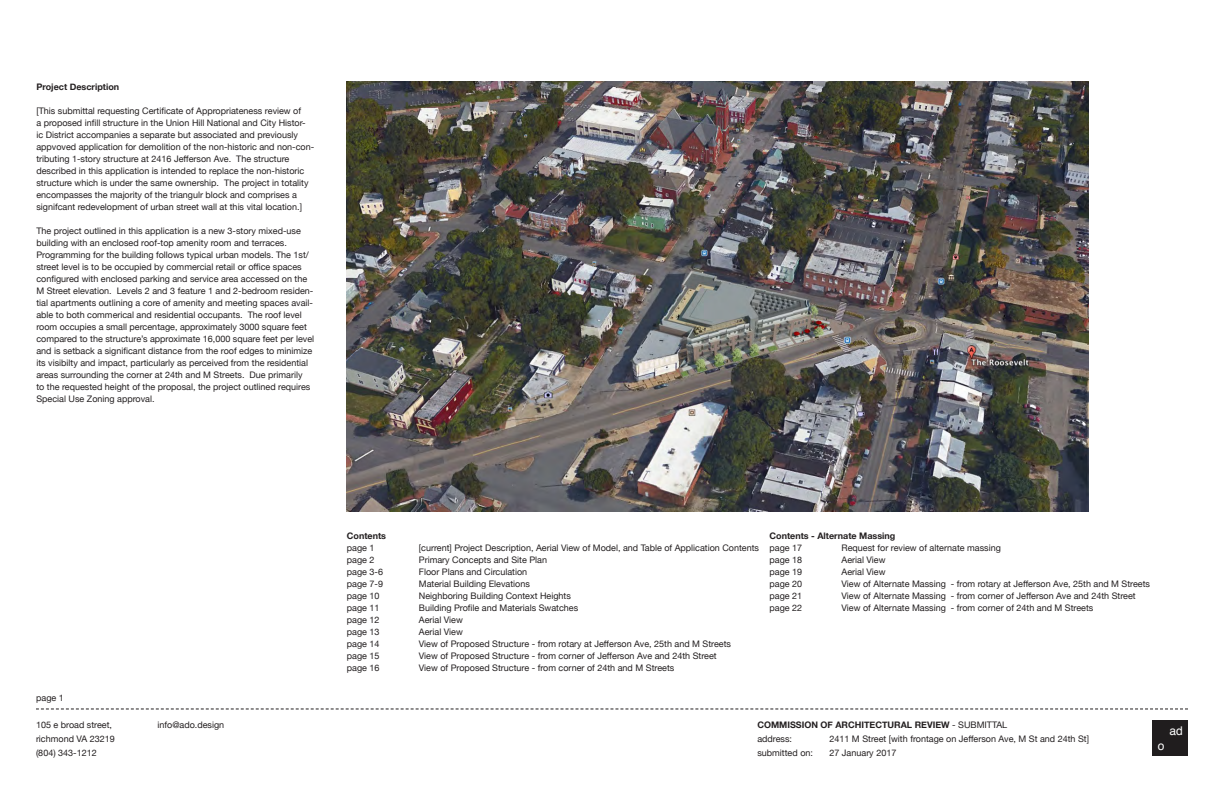
<style>
.page{position:relative;width:1224px;height:792px;background:#fff}
.page>*{position:absolute;margin:0;border:0;box-sizing:border-box;transform-origin:0 0}
.t1{font:12px "Helvetica";color:#fff}
.t2{font:9px/12px "Helvetica Neue";color:#231f20}
.t3{font:700 9px/14px "Helvetica Neue";color:#231f20}
.s1{font-weight:400}
</style>
<div class="page">
<div style="left:1152px;top:720px;width:36px;height:36px;background:#201d1e"></div>
<svg style="left:36px;top:708px;width:1152px;height:1px"></svg>
<img style="left:347px;top:81px;width:742px;height:430px">
<p class="t3" style="left:36px;top:80px;width:84px">Project Description</p>
<p class="t2" style="left:36px;top:105px;width:279px">[This submittal requesting Certificate of Appropriateness review of<br>a proposed infill structure in the Union Hill National and City Histor&shy;ic District accompanies a separate but associated and previously appvoved application for demolition of the non-historic and non-con&shy;tributing 1-story structure at 2416 Jefferson Ave. The structure described in this application is intended to replace the non-historic structure which is under the same ownership. The project in totality encompasses the majority of the triangulr block and comprises a signifcant redevelopment of urban street wall at this vital location.]</p>
<p class="t2" style="left:36px;top:225px;width:266px">The project outlined in this application is a new 3-story mixed-use building with an enclosed roof-top amenity room and terraces.</p>
<p class="t2" style="left:36px;top:249px;width:279px">Programming for the building follows typical urban models. The 1st/ street level is to be occupied by commercial retail or office spaces configured with enclosed parking and service area accessed on the M Street elevation. Levels 2 and 3 feature 1 and 2-bedroom residen&shy;tial apartments outlining a core of amenity and meeting spaces avail&shy;able to both commerical and residential occupants. The roof level room occupies a small percentage, approximately 3000 square feet compared to the structure’s approximate 16,000 square feet per level and is setback a significant distance from the roof edges to minimize its visibilty and impact, particularly as perceived from the residential areas surrounding the corner at 24th and M Streets. Due primarily<br>to the requested height of the proposal, the project outlined requires Special Use Zoning approval.</p>
<p class="t3" style="left:347px;top:529px;width:41px">Contents</p>
<p class="t2" style="left:347px;top:542px;width:29px">page 1</p>
<p class="t2" style="left:419px;top:542px;width:342px">[current] Project Description, Aerial View of Model, and Table of Application Contents</p>
<p class="t2" style="left:347px;top:554px;width:29px">page 2</p>
<p class="t2" style="left:419px;top:554px;width:130px">Primary Concepts and Site Plan</p>
<p class="t2" style="left:347px;top:566px;width:38px">page 3-6</p>
<p class="t2" style="left:419px;top:566px;width:110px">Floor Plans and Circulation</p>
<p class="t2" style="left:347px;top:578px;width:38px">page 7-9</p>
<p class="t2" style="left:419px;top:578px;width:113px">Material Building Elevations</p>
<p class="t2" style="left:347px;top:590px;width:34px">page 10</p>
<p class="t2" style="left:419px;top:590px;width:154px">Neighboring Building Context Heights</p>
<p class="t2" style="left:347px;top:602px;width:34px">page 11</p>
<p class="t2" style="left:419px;top:602px;width:161px">Building Profile and Materials Swatches</p>
<p class="t2" style="left:347px;top:614px;width:34px">page 12</p>
<p class="t2" style="left:419px;top:614px;width:45px">Aerial View</p>
<p class="t2" style="left:347px;top:626px;width:34px">page 13</p>
<p class="t2" style="left:419px;top:626px;width:45px">Aerial View</p>
<p class="t2" style="left:347px;top:638px;width:34px">page 14</p>
<p class="t2" style="left:419px;top:638px;width:314px">View of Proposed Structure - from rotary at Jefferson Ave, 25th and M Streets</p>
<p class="t2" style="left:347px;top:650px;width:34px">page 15</p>
<p class="t2" style="left:419px;top:650px;width:299px">View of Proposed Structure - from corner of Jefferson Ave and 24th Street</p>
<p class="t2" style="left:347px;top:662px;width:34px">page 16</p>
<p class="t2" style="left:419px;top:662px;width:257px">View of Proposed Structure - from corner of 24th and M Streets</p>
<p class="t3" style="left:770px;top:529px;width:127px">Contents - Alternate Massing</p>
<p class="t2" style="left:770px;top:542px;width:34px">page 17</p>
<p class="t2" style="left:842px;top:542px;width:161px">Request for review of alternate massing</p>
<p class="t2" style="left:770px;top:554px;width:34px">page 18</p>
<p class="t2" style="left:842px;top:554px;width:45px">Aerial View</p>
<p class="t2" style="left:770px;top:566px;width:34px">page 19</p>
<p class="t2" style="left:842px;top:566px;width:45px">Aerial View</p>
<p class="t2" style="left:770px;top:578px;width:34px">page 20</p>
<p class="t2" style="left:842px;top:578px;width:310px">View of Alternate Massing - from rotary at Jefferson Ave, 25th and M Streets</p>
<p class="t2" style="left:770px;top:590px;width:34px">page 21</p>
<p class="t2" style="left:842px;top:590px;width:296px">View of Alternate Massing - from corner of Jefferson Ave and 24th Street</p>
<p class="t2" style="left:770px;top:602px;width:34px">page 22</p>
<p class="t2" style="left:842px;top:602px;width:253px">View of Alternate Massing - from corner of 24th and M Streets</p>
<p class="t2" style="left:36px;top:693px;width:29px">page 1</p>
<p class="t2" style="left:36px;top:718px;width:80px;line-height:14px">105 e broad street, richmond VA 23219 (804) 343-1212</p>
<p class="t2" style="left:158px;top:719px;width:68px">info@ado.design</p>
<p class="t3" style="left:757px;top:718px;width:251px">COMMISSION OF ARCHITECTURAL REVIEW <span class="s1">- SUBMITTAL address:</span></p>
<p class="t2" style="left:829px;top:733px;width:261px">2411 M Street [with frontage on Jefferson Ave, M St and 24th St]</p>
<p class="t2" style="left:757px;top:747px;width:57px">submitted on:</p>
<p class="t2" style="left:829px;top:747px;width:68px">27 January 2017</p>
<h1 class="t1" style="left:1169px;top:721px;width:15px">ad</h1>
<h1 class="t1" style="left:1158px;top:736px;width:8px">o</h1>
</div>
